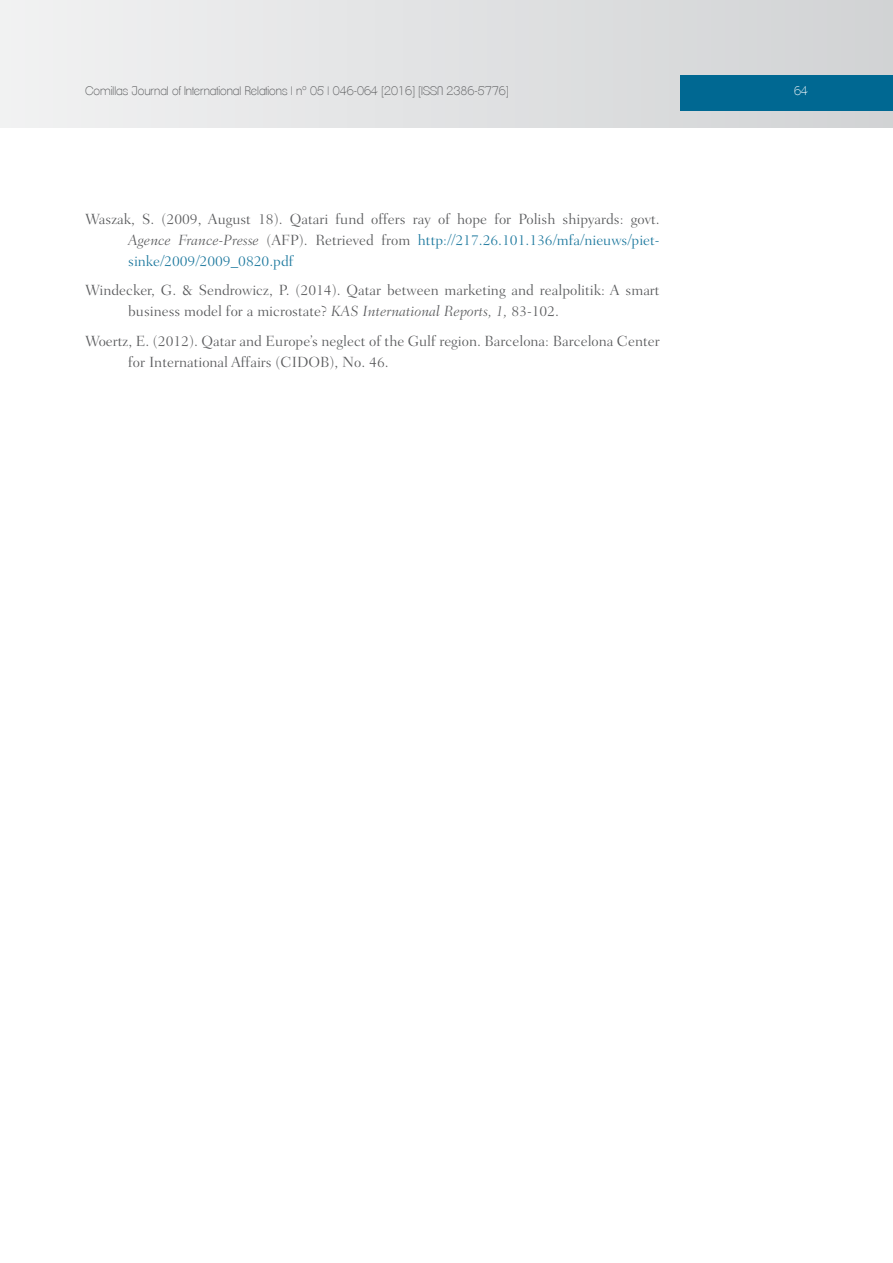
<style>
.page{position:relative;width:893px;height:1263px;background:#fff}
.page>*{position:absolute;margin:0;border:0;box-sizing:border-box;transform-origin:0 0}
.t1{font:300 15px/21px "Fairfield LH";color:#58595b}
.t2{font:200 12px "Clemente P Dac";color:#58595b}
.t3{font:200 12px "Clemente P Dac";color:#fff}
.s1{font-style:italic}
.s2{color:#1a779d}
</style>
<div class="page">
<div style="left:0;top:0;width:893px;height:128px;background:linear-gradient(to right,#f1f2f2,#d1d3d4)"></div>
<div style="left:680px;top:75px;width:213px;height:36px;background:#006892"></div>
<p class="t2" style="left:85px;top:83px;width:425px">Comillas Journal of International Relations | nº 05 | 046-064 [2016] [ISSN 2386-5776]</p>
<p class="t3" style="left:794px;top:83px;width:15px">64</p>
<p class="t1" style="left:128px;top:208px;width:533px;text-align:justify;text-indent:-43px">Waszak, S. (2009, August 18). Qatari fund offers ray of hope for Polish shipyards: govt.<br><span class="s1">Agence France-Presse</span> (AFP). Retrieved from <span class="s2">http://217.26.101.136/mfa/nieuws/piet&shy;sinke/2009/2009_0820.pdf</span></p>
<p class="t1" style="left:128px;top:280px;width:533px;text-indent:-43px">Windecker, G. &amp; Sendrowicz, P. (2014). Qatar between marketing and realpolitik: A smart business model for a microstate? <span class="s1">KAS International Reports, 1,</span> 83-102.</p>
<p class="t1" style="left:128px;top:330px;width:533px;text-indent:-43px">Woertz, E. (2012). Qatar and Europe’s neglect of the Gulf region. Barcelona: Barcelona Center for International Affairs (CIDOB), No. 46.</p>
</div>
